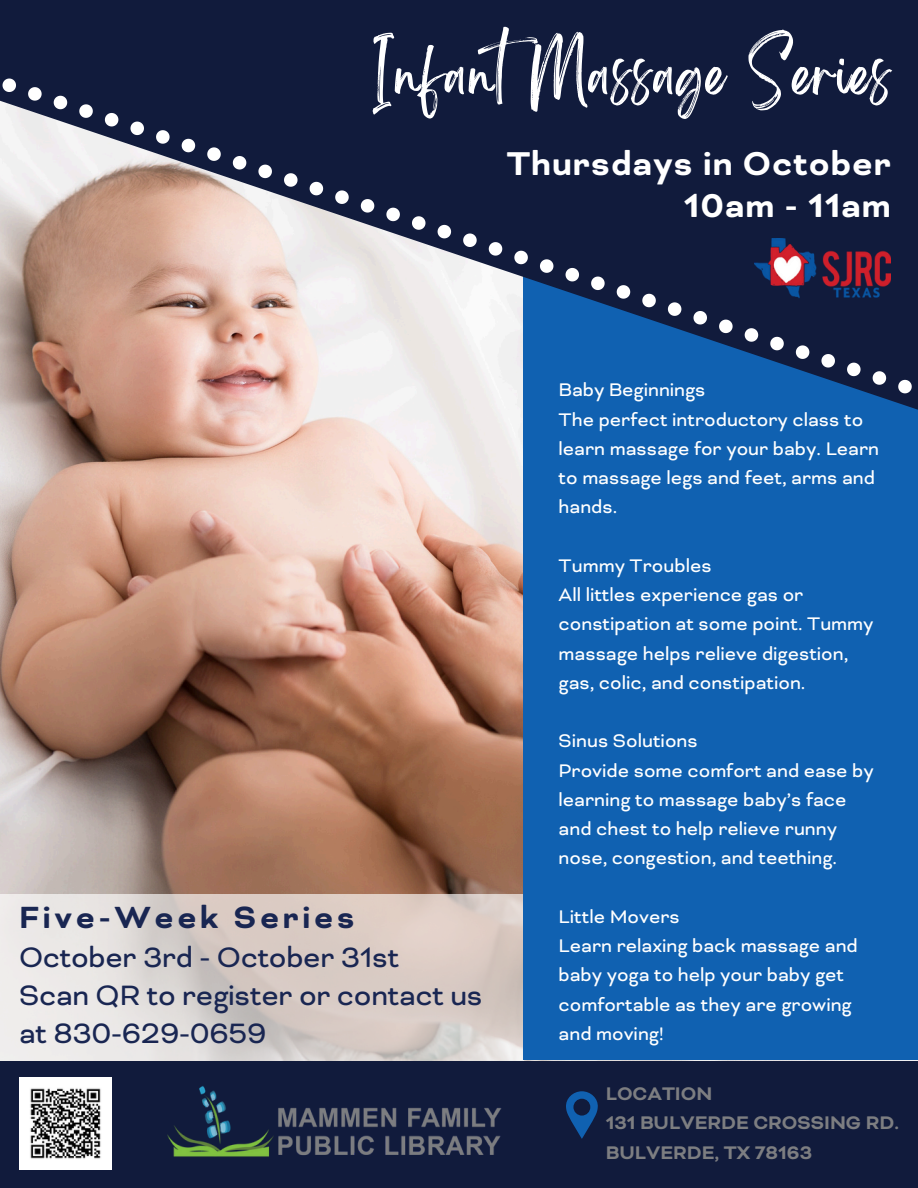
<style>
.page{position:relative;width:918px;height:1188px;background:#111b3c}
.page>*{position:absolute;margin:0;border:0;box-sizing:border-box;transform-origin:0 0}
.t1{font:51.15px "Brightwall";letter-spacing:.025em;color:#fff}
.t2{font:700 37.95px/42.5px "Bicyclette";letter-spacing:.025em;color:#fff;text-align:right}
.t3{font:700 35.25px "Bicyclette";letter-spacing:.105em;color:#192652}
.t4{font:32.25px/38.2px "Bicyclette";letter-spacing:-.01em;color:#192652}
.t5{font:21px/29.2px "Bicyclette";color:#fff}
.t6{font:700 21px/29.2px "Bicyclette";color:#7d7e81}
</style>
<div class="page">
<img style="left:0;top:476px;width:524px;height:418px">
<svg style="left:0;top:894px;width:524px;height:166px;background:#dcd3ce"></svg>
<div style="left:524px;top:258px;width:394px;height:802px;background:#1061b1"></div>
<svg style="left:0;top:258px;width:918px;height:218px"></svg>
<svg style="left:0;top:78px;width:914px;height:317px"></svg>
<svg style="left:566px;top:1091px;width:32px;height:48px"></svg>
<img style="left:755px;top:238px;width:136px;height:61px">
<img style="left:167px;top:1086px;width:335px;height:71px">
<img style="left:19px;top:1077px;width:92px;height:92px">
<h2 class="t1" style="left:373px;top:56px;width:519px">InfantMassage Series</h2>
<p class="t2" style="left:507px;top:145px;width:386px">Thursdays in October<br>10am - 11am</p>
<h4 class="t3" style="left:19px;top:900px;width:337px">Five-Week Series</h4>
<h4 class="t4" style="left:19px;top:940px;width:465px">October 3rd - October 31st<br>Scan QR to register or contact us at 830-629-0659</h4>
<p class="t5" style="left:559px;top:377px;width:149px">Baby Beginnings</p>
<p class="t5" style="left:559px;top:406px;width:322px">The perfect introductory class to learn massage for your baby. Learn to massage legs and feet, arms and hands.</p>
<p class="t5" style="left:559px;top:553px;width:155px">Tummy Troubles</p>
<p class="t5" style="left:559px;top:582px;width:316px">All littles experience gas or constipation at some point. Tummy massage helps relieve digestion, gas, colic, and constipation.</p>
<p class="t5" style="left:559px;top:728px;width:141px">Sinus Solutions</p>
<h3 class="t5" style="left:559px;top:757px;width:317px">Provide some comfort and ease by learning to massage baby’s face and chest to help relieve runny nose, congestion, and teething.</h3>
<p class="t5" style="left:559px;top:904px;width:123px">Little Movers</p>
<p class="t5" style="left:559px;top:933px;width:301px">Learn relaxing back massage and baby yoga to help your baby get comfortable as they are growing and moving!</p>
<p class="t6" style="left:606px;top:1081px;width:295px">LOCATION<br>131 BULVERDE CROSSING RD.<br>BULVERDE, TX 78163</p>
</div>
